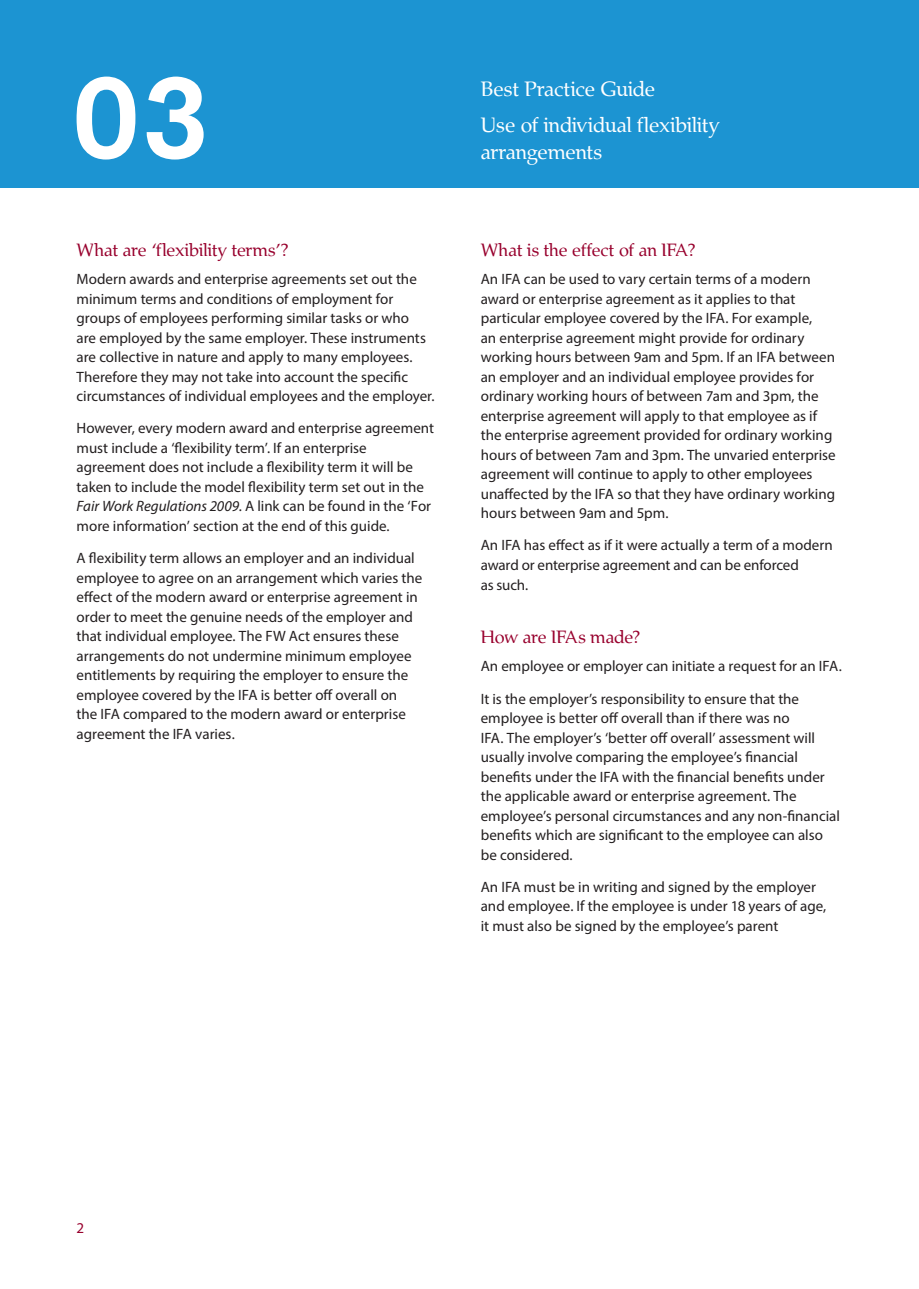
<style>
.page{position:relative;width:919px;height:1289px;background:#fff}
.page>*{position:absolute;margin:0;border:0;box-sizing:border-box;transform-origin:0 0}
.Inside_title{font:21px/27px "Fair Work";letter-spacing:-.005em;color:#fff}
.A_head_REV{font:21px "Fair Work";letter-spacing:-.005em;color:#fff}
.A_head{font:18px "Fair Work";letter-spacing:-.005em;color:#98012d}
.body{font:15px/19.5px "Myriad Pro";color:#231f20}
.body-2{font:15px "Myriad Pro";color:#98012d}
.s1{font-style:italic}
</style>
<div class="page">
<div style="left:0;top:0;width:918px;height:188px;background:#1c94d2"></div>
<svg style="left:77px;top:77px;width:127px;height:82px"></svg>
<p class="A_head" style="left:77px;top:239px;width:214px">What are ‘flexibility terms’?</p>
<p class="body" style="left:77px;top:269px;width:359px">Modern awards and enterprise agreements set out the minimum terms and conditions of employment for groups of employees performing similar tasks or who<br>are employed by the same employer. These instruments are collective in nature and apply to many employees.<br>Therefore they may not take into account the specific circumstances of individual employees and the employer.</p>
<p class="body" style="left:77px;top:418px;width:359px">However, every modern award and enterprise agreement must include a ‘flexibility term’. If an enterprise agreement does not include a flexibility term it will be taken to include the model flexibility term set out in the <span class="s1">Fair Work Regulations 2009</span>. A link can be found in the ‘For more information’ section at the end of this guide.</p>
<p class="body" style="left:77px;top:548px;width:347px">A flexibility term allows an employer and an individual employee to agree on an arrangement which varies the effect of the modern award or enterprise agreement in order to meet the genuine needs of the employer and that individual employee. The FW Act ensures these arrangements do not undermine minimum employee entitlements by requiring the employer to ensure the employee covered by the IFA is better off overall on<br>the IFA compared to the modern award or enterprise agreement the IFA varies.</p>
<p class="A_head_REV" style="left:480px;top:76px;width:176px">Best Practice Guide</p>
<p class="Inside_title" style="left:480px;top:111px;width:240px">Use of individual flexibility arrangements</p>
<p class="A_head" style="left:480px;top:239px;width:216px">What is the effect of an IFA?</p>
<p class="body" style="left:480px;top:269px;width:356px">An IFA can be used to vary certain terms of a modern award or enterprise agreement as it applies to that particular employee covered by the IFA. For example,<br>an enterprise agreement might provide for ordinary working hours between 9am and 5pm. If an IFA between an employer and an individual employee provides for ordinary working hours of between 7am and 3pm, the enterprise agreement will apply to that employee as if the enterprise agreement provided for ordinary working hours of between 7am and 3pm. The unvaried enterprise agreement will continue to apply to other employees unaffected by the IFA so that they have ordinary working hours between 9am and 5pm.</p>
<p class="body" style="left:480px;top:535px;width:353px">An IFA has effect as if it were actually a term of a modern award or enterprise agreement and can be enforced<br>as such.</p>
<p class="A_head" style="left:480px;top:626px;width:161px">How are IFAs made?</p>
<p class="body" style="left:480px;top:656px;width:362px">An employee or employer can initiate a request for an IFA.</p>
<p class="body" style="left:480px;top:688px;width:361px">It is the employer’s responsibility to ensure that the employee is better off overall than if there was no<br>IFA. The employer’s ‘better off overall’ assessment will usually involve comparing the employee’s financial benefits under the IFA with the financial benefits under the applicable award or enterprise agreement. The employee’s personal circumstances and any non-financial benefits which are significant to the employee can also be considered.</p>
<p class="body" style="left:480px;top:876px;width:347px">An IFA must be in writing and signed by the employer and employee. If the employee is under 18 years of age, it must also be signed by the employee’s parent</p>
<p class="body-2" style="left:76px;top:1218px;width:9px">2</p>
</div>
